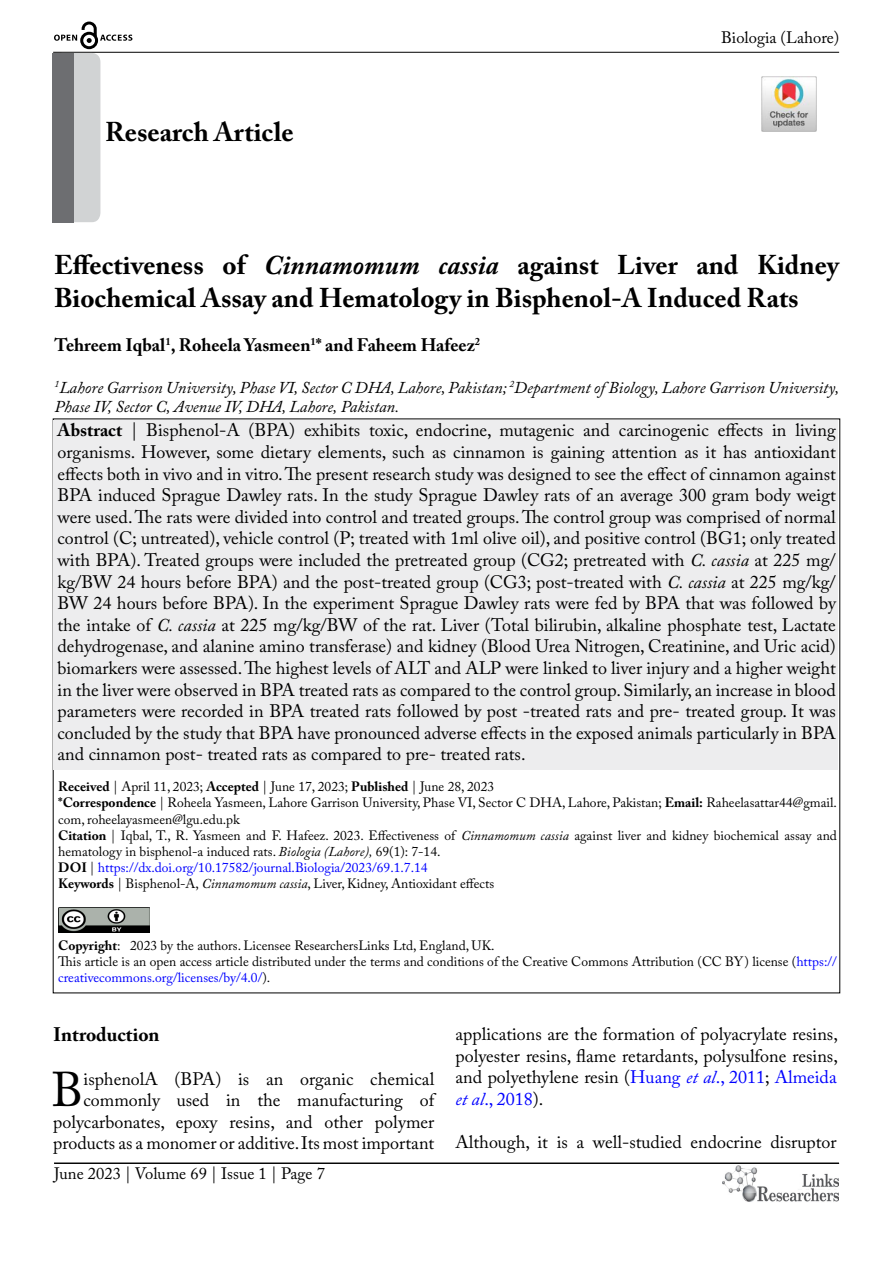
<style>
.page{position:relative;width:893px;height:1263px;background:#fff}
.page>*{position:absolute;margin:0;border:0;box-sizing:border-box;transform-origin:0 0}
.t1{font:48.45px "Adobe Caslon Pro";color:#000}
.t2{font:700 27px/32.4px "Adobe Caslon Pro";color:#000}
.t3{font:700 19.5px "Adobe Caslon Pro";color:#000}
.t4{font:18px/21.6px "Adobe Caslon Pro";color:#000;text-align:justify}
.t5{font:700 18px "Adobe Caslon Pro";color:#000}
.t6{font:italic 16.5px/19.8px "Adobe Caslon Pro";color:#000}
.t7{font:16.5px "Adobe Caslon Pro";color:#000}
.t8{font:13.5px/16.2px "Adobe Caslon Pro";color:#000}
.s1{font-style:italic}
.s2{font-weight:700}
.s3{color:#00f}
.s4{font-style:italic;color:#00f}
</style>
<div class="page">
<hr style="left:53px;top:52px;width:786px;height:1px;background:#000">
<img style="left:722px;top:1166px;width:117px;height:36px">
<svg style="left:54px;top:22px;width:78px;height:27px"></svg>
<div style="left:54px;top:53px;width:46px;height:169px;background:#d1d3d4;border-radius:9px"></div>
<hr style="left:54px;top:1163px;width:785px;height:1px;background:#000">
<div style="left:53px;top:53px;width:21px;height:169px;background:#6d6e71"></div>
<div style="left:54px;top:420px;width:784px;height:350px;background:#ededee"></div>
<img style="left:58px;top:907px;width:92px;height:26px">
<img style="left:761px;top:77px;width:55px;height:55px">
<h2 class="t2" style="left:105px;top:116px;width:190px">Research Article</h2>
<p class="t7" style="left:721px;top:28px;width:120px">Biologia (Lahore)</p>
<h2 class="t2" style="left:54px;top:249px;width:786px">Effectiveness of <span class="s1">Cinnamomum cassia</span> against Liver and Kidney<br>Biochemical Assay and Hematology in Bisphenol-A Induced Rats</h2>
<p class="t5" style="left:55px;top:334px;width:427px">Tehreem Iqbal<sup>1</sup>, Roheela Yasmeen<sup>1</sup>* and Faheem Hafeez<sup>2</sup></p>
<p class="t6" style="left:55px;top:377px;width:786px"><sup>1</sup>Lahore Garrison University, Phase VI, Sector C DHA, Lahore, Pakistan; <sup>2</sup>Department of Biology, Lahore Garrison University,<br>Phase IV, Sector C, Avenue IV, DHA, Lahore, Pakistan.</p>
<p class="t4" style="left:58px;top:419px;width:780px"><span class="s2">Abstract</span> | Bisphenol-A (BPA) exhibits toxic, endocrine, mutagenic and carcinogenic effects in living organisms. However, some dietary elements, such as cinnamon is gaining attention as it has antioxidant effects both in vivo and in vitro. The present research study was designed to see the effect of cinnamon against BPA induced Sprague Dawley rats. In the study Sprague Dawley rats of an average 300 gram body weigt were used. The rats were divided into control and treated groups. The control group was comprised of normal control (C; untreated), vehicle control (P; treated with 1ml olive oil), and positive control (BG1; only treated with BPA). Treated groups were included the pretreated group (CG2; pretreated with <span class="s1">C. cassia</span> at 225 mg/ kg/BW 24 hours before BPA) and the post-treated group (CG3; post-treated with <span class="s1">C. cassia</span> at 225 mg/kg/ BW 24 hours before BPA). In the experiment Sprague Dawley rats were fed by BPA that was followed by the intake of <span class="s1">C. cassia</span> at 225 mg/kg/BW of the rat. Liver (Total bilirubin, alkaline phosphate test, Lactate dehydrogenase, and alanine amino transferase) and kidney (Blood Urea Nitrogen, Creatinine, and Uric acid) biomarkers were assessed. The highest levels of ALT and ALP were linked to liver injury and a higher weight in the liver were observed in BPA treated rats as compared to the control group. Similarly, an increase in blood parameters were recorded in BPA treated rats followed by post -treated rats and pre- treated group. It was concluded by the study that BPA have pronounced adverse effects in the exposed animals particularly in BPA and cinnamon post- treated rats as compared to pre- treated rats.</p>
<p class="t8" style="left:58px;top:778px;width:780px"><span class="s2">Received</span> | April 11, 2023; <span class="s2">Accepted</span> | June 17, 2023; <span class="s2">Published</span> | June 28, 2023<br><span class="s2">*Correspondence</span> | Roheela Yasmeen, Lahore Garrison University, Phase VI, Sector C DHA, Lahore, Pakistan; <span class="s2">Email:</span> Raheelasattar44@gmail. com, roheelayasmeen@lgu.edu.pk<br><span class="s2">Citation</span> | Iqbal, T., R. Yasmeen and F. Hafeez. 2023. Effectiveness of <span class="s1">Cinnamomum cassia</span> against liver and kidney biochemical assay and hematology in bisphenol-a induced rats. <span class="s1">Biologia (Lahore),</span> 69(1): 7-14.<br><span class="s2">DOI</span> | <span class="s3">https://dx.doi.org/10.17582/journal.Biologia/2023/69.1.7.14<br></span><span class="s2">Keywords</span> | Bisphenol-A, <span class="s1">Cinnamomum cassia</span>, Liver, Kidney, Antioxidant effects</p>
<p class="t8" style="left:58px;top:937px;width:780px"><span class="s2">Copyright</span>: 2023 by the authors. Licensee ResearchersLinks Ltd, England, UK.<br>This article is an open access article distributed under the terms and conditions of the Creative Commons Attribution (CC BY) license (<span class="s3">https:// creativecommons.org/licenses/by/4.0/</span>).</p>
<p class="t3" style="left:53px;top:1023px;width:108px">Introduction</p>
<h1 class="t1" style="left:52px;top:1061px;width:33px">B</h1>
<p class="t4" style="left:53px;top:1067px;width:383px;text-align:right">isphenolA (BPA) is an organic chemical commonly used in the manufacturing of polycarbonates, epoxy resins, and other polymer products as a monomer or additive. Its most important</p>
<p class="t7" style="left:54px;top:1164px;width:272px">June 2023 | Volume 69 | Issue 1 | Page 7</p>
<p class="t4" style="left:456px;top:1023px;width:384px">applications are the formation of polyacrylate resins, polyester resins, flame retardants, polysulfone resins, and polyethylene resin (<span class="s3">Huang</span> <span class="s4">et al</span><span class="s3">., 2011</span>; <span class="s3">Almeida </span><span class="s4">et al</span><span class="s3">., 2018</span>).</p>
<p class="t4" style="left:456px;top:1131px;width:383px">Although, it is a well-studied endocrine disruptor</p>
</div>
